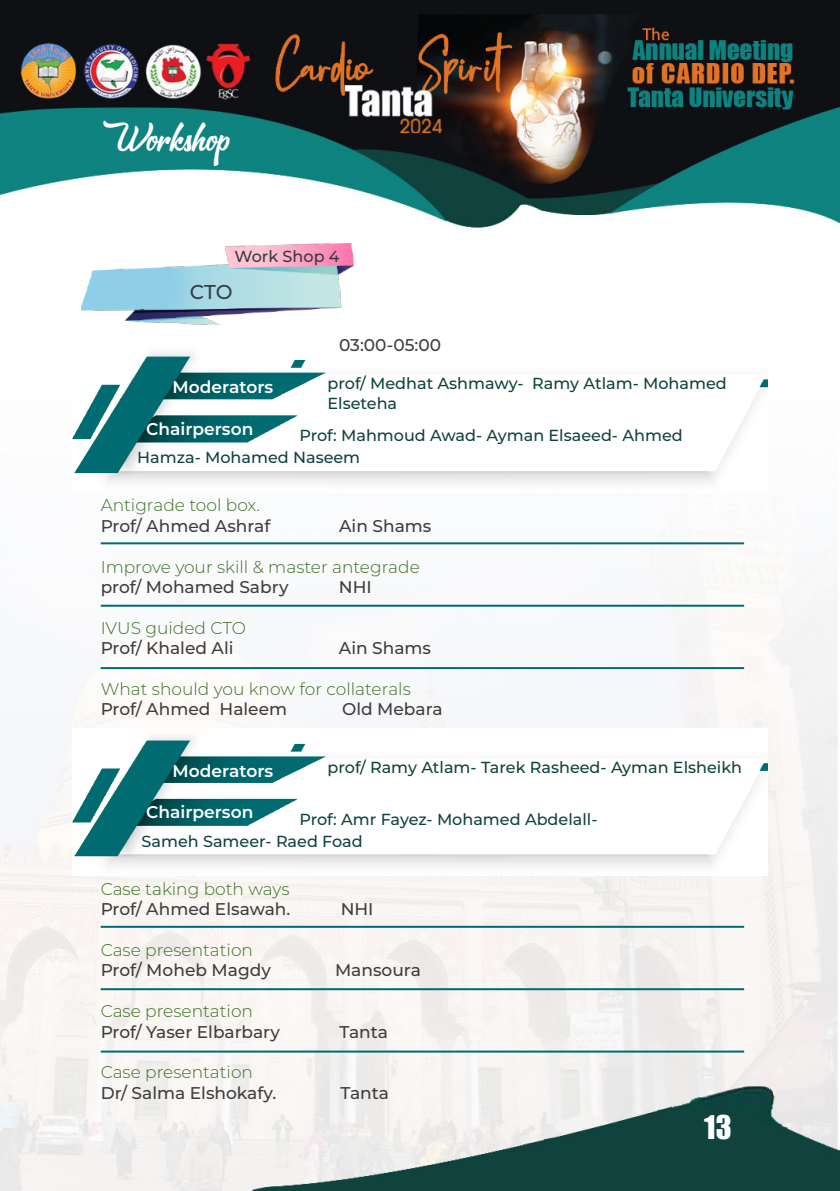
<style>
.page{position:relative;width:840px;height:1191px;background:#fff}
.page>*{position:absolute;margin:0;border:0;box-sizing:border-box;transform-origin:0 0}
.t1{font:32px "&Matchmaker";color:#fff}
.t2{font:30px "Impact";color:#fff}
.t3{font:500 20px "Montserrat";color:#363b42}
.t4{font:500 17px "Montserrat";color:#403d3d}
.t5{font:300 17px "Montserrat";color:#3c7121}
.t6{font:600 17px "Montserrat";color:#fff}
.t7{font:500 16px/19.2px "Montserrat";color:#10433e}
.t8{font:500 16px "Montserrat";color:#363b42}
</style>
<div class="page">
<img style="left:0;top:0;width:839px;height:1191px">
<img style="left:81px;top:244px;width:272px;height:81px">
<img style="left:73px;top:345px;width:694px;height:147px">
<img style="left:73px;top:728px;width:694px;height:147px">
<hr style="left:101px;top:542px;width:642px;height:2px;background:#006b71">
<hr style="left:101px;top:925px;width:642px;height:2px;background:#006b71">
<hr style="left:101px;top:604px;width:642px;height:2px;background:#006b71">
<hr style="left:101px;top:988px;width:642px;height:2px;background:#006b71">
<hr style="left:101px;top:667px;width:642px;height:2px;background:#006b71">
<hr style="left:101px;top:1050px;width:642px;height:2px;background:#006b71">
<p class="t1" style="left:102px;top:117px;width:130px">Workshop</p>
<p class="t8" style="left:234px;top:245px;width:106px">Work Shop 4</p>
<p class="t3" style="left:190px;top:278px;width:44px">CTO</p>
<p class="t6" style="left:172px;top:375px;width:102px">Moderators</p>
<p class="t4" style="left:339px;top:333px;width:103px">03:00-05:00</p>
<p class="t7" style="left:327px;top:373px;width:400px">prof/ Medhat Ashmawy- Ramy Atlam- Mohamed<br>Elseteha</p>
<p class="t6" style="left:146px;top:417px;width:108px">Chairperson</p>
<p class="t7" style="left:137px;top:424px;width:546px;line-height:22px;text-indent:162px">Prof: Mahmoud Awad- Ayman Elsaeed- Ahmed<br>Hamza- Mohamed Naseem</p>
<p class="t5" style="left:101px;top:494px;width:160px">Antigrade tool box.</p>
<p class="t4" style="left:101px;top:514px;width:171px">Prof/ Ahmed Ashraf</p>
<p class="t4" style="left:339px;top:514px;width:94px">Ain Shams</p>
<p class="t5" style="left:101px;top:555px;width:320px">Improve your skill &amp; master antegrade</p>
<p class="t4" style="left:101px;top:575px;width:189px">prof/ Mohamed Sabry</p>
<p class="t4" style="left:339px;top:575px;width:34px">NHI</p>
<p class="t5" style="left:101px;top:616px;width:147px">IVUS guided CTO</p>
<p class="t4" style="left:101px;top:636px;width:134px">Prof/ Khaled Ali</p>
<p class="t4" style="left:339px;top:636px;width:94px">Ain Shams</p>
<p class="t5" style="left:101px;top:677px;width:311px">What should you know for collaterals</p>
<p class="t4" style="left:101px;top:697px;width:188px">Prof/ Ahmed Haleem</p>
<p class="t4" style="left:342px;top:697px;width:102px">Old Mebara</p>
<p class="t6" style="left:172px;top:758px;width:102px">Moderators</p>
<p class="t7" style="left:327px;top:757px;width:416px">prof/ Ramy Atlam- Tarek Rasheed- Ayman Elsheikh</p>
<p class="t6" style="left:146px;top:800px;width:108px">Chairperson</p>
<p class="t7" style="left:299px;top:809px;width:299px">Prof: Amr Fayez- Mohamed Abdelall-</p>
<p class="t7" style="left:141px;top:831px;width:223px">Sameh Sameer- Raed Foad</p>
<p class="t5" style="left:101px;top:877px;width:190px">Case taking both ways</p>
<p class="t4" style="left:101px;top:897px;width:191px">Prof/ Ahmed Elsawah.</p>
<p class="t4" style="left:340px;top:897px;width:34px">NHI</p>
<p class="t5" style="left:101px;top:938px;width:154px">Case presentation</p>
<p class="t4" style="left:101px;top:958px;width:172px">Prof/ Moheb Magdy</p>
<p class="t4" style="left:335px;top:958px;width:87px">Mansoura</p>
<p class="t5" style="left:101px;top:999px;width:154px">Case presentation</p>
<p class="t4" style="left:101px;top:1019px;width:181px">Prof/ Yaser Elbarbary</p>
<p class="t4" style="left:339px;top:1019px;width:50px">Tanta</p>
<p class="t5" style="left:101px;top:1061px;width:154px">Case presentation</p>
<p class="t4" style="left:101px;top:1081px;width:177px">Dr/ Salma Elshokafy.</p>
<p class="t4" style="left:340px;top:1081px;width:50px">Tanta</p>
<h2 class="t2" style="left:703px;top:1103px;width:29px">13</h2>
</div>
